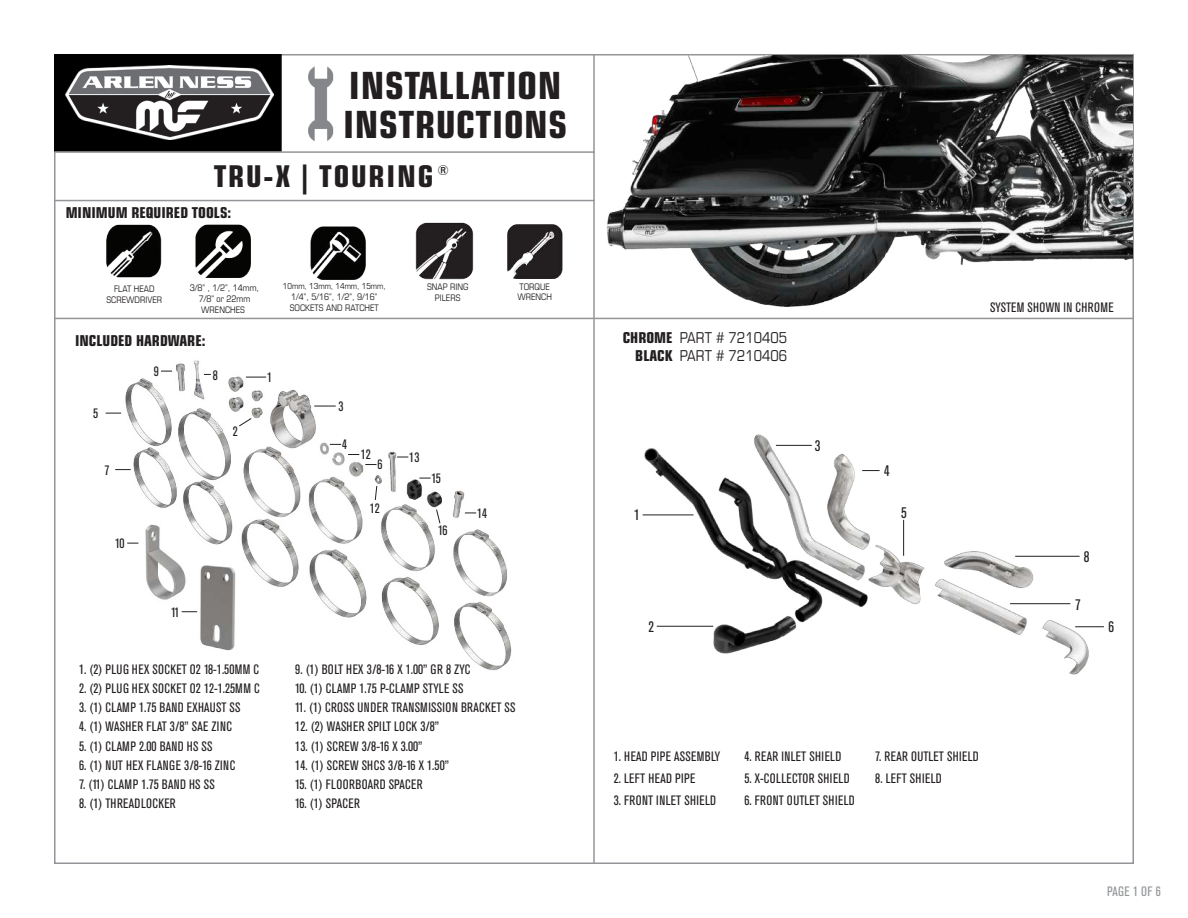
<style>
.page{position:relative;width:1188px;height:918px;background:#fff}
.page>*{position:absolute;margin:0;border:0;box-sizing:border-box;transform-origin:0 0}
.t1{font:700 condensed 37.5px/39px "Eurostile LT Std";letter-spacing:.02em;color:#231f20}
.t2{font:700 condensed 30px "Eurostile LT Std";letter-spacing:.06em;color:#231f20}
.t3{font:condensed 15.15px "Akzidenz Grotesk BE";color:#231f20}
.t4{font:700 condensed 15px/18px "Eurostile LT Std";color:#231f20;text-align:right}
.t5{font:condensed 15px/18px "Eurostile LT Std";color:#231f20}
.t6{font:13.8px "Akzidenz Grotesk BE";color:#231f20}
.t7{font:condensed 13.5px "Akzidenz Grotesk BE";letter-spacing:.02em;color:#231f20}
.t8{font:condensed 13.5px "Akzidenz Grotesk BE";letter-spacing:.03em;color:#939598}
.t9{font:condensed 9px/10.8px "Eurostile LT Std";color:#231f20;text-align:center}
.t10{font:condensed 8.25px "Eurostile LT Std";color:#231f20}
</style>
<div class="page">
<hr style="left:593px;top:54px;width:2px;height:810px;background:#939598">
<hr style="left:54px;top:151px;width:541px;height:2px;background:#939598">
<hr style="left:54px;top:200px;width:541px;height:1px;background:#939598">
<hr style="left:54px;top:318px;width:1080px;height:1px;background:#939598">
<img style="left:644px;top:434px;width:460px;height:241px">
<img style="left:596px;top:56px;width:536px;height:264px">
<img style="left:308px;top:66px;width:26px;height:75px">
<div style="left:54px;top:54px;width:228px;height:97px;background:#000001"></div>
<img style="left:66px;top:65px;width:207px;height:75px">
<img style="left:106px;top:224px;width:55px;height:54px">
<img style="left:196px;top:224px;width:55px;height:54px">
<img style="left:311px;top:226px;width:55px;height:53px">
<img style="left:416px;top:222px;width:57px;height:57px">
<img style="left:507px;top:224px;width:55px;height:55px">
<hr style="left:657px;top:626px;width:56px;height:1px;background:#231f20">
<hr style="left:1010px;top:603px;width:60px;height:1px;background:#231f20">
<svg style="left:1075px;top:626px;width:29px;height:1px"></svg>
<hr style="left:643px;top:514px;width:51px;height:1px;background:#231f20">
<svg style="left:862px;top:470px;width:18px;height:1px"></svg>
<hr style="left:776px;top:445px;width:36px;height:1px;background:#231f20">
<hr style="left:1015px;top:556px;width:65px;height:1px;background:#231f20">
<hr style="left:903px;top:520px;width:1px;height:36px;background:#231f20">
<img style="left:105px;top:360px;width:407px;height:311px">
<svg style="left:106px;top:413px;width:15px;height:1px"></svg>
<h1 class="t1" style="left:343px;top:66px;width:226px">INSTALLATION<br>INSTRUCTIONS</h1>
<h2 class="t2" style="left:214px;top:158px;width:221px">TRU-X | TOURING</h2>
<p class="t6" style="left:438px;top:162px;width:13px">®</p>
<p class="t4" style="left:66px;top:204px;width:167px">MINIMUM REQUIRED TOOLS:</p>
<p class="t9" style="left:106px;top:283px;width:57px">FLAT HEAD<br>SCREWDRIVER</p>
<p class="t9" style="left:190px;top:282px;width:71px">3/8” , 1/2”, 14mm,<br>7/8” or 22mm<br>WRENCHES</p>
<p class="t10" style="left:283px;top:281px;width:104px">10mm, 13mm, 14mm, 15mm,</p>
<p class="t9" style="left:290px;top:291px;width:91px;text-align:left">1/4”, 5/16”, 1/2”, 9/16”<br>SOCKETS AND RATCHET</p>
<p class="t4" style="left:75px;top:332px;width:132px">INCLUDED HARDWARE:</p>
<p class="t7" style="left:154px;top:364px;width:7px">9</p>
<p class="t7" style="left:213px;top:368px;width:7px">8</p>
<p class="t7" style="left:93px;top:406px;width:7px">5</p>
<p class="t7" style="left:105px;top:462px;width:7px">7</p>
<p class="t7" style="left:233px;top:423px;width:7px">2</p>
<p class="t7" style="left:115px;top:536px;width:11px">10</p>
<p class="t7" style="left:171px;top:605px;width:10px">11</p>
<p class="t7" style="left:267px;top:370px;width:7px">1</p>
<p class="t7" style="left:339px;top:399px;width:7px">3</p>
<p class="t7" style="left:342px;top:437px;width:7px">4</p>
<p class="t7" style="left:361px;top:447px;width:12px">12</p>
<p class="t7" style="left:377px;top:457px;width:7px">6</p>
<p class="t7" style="left:370px;top:500px;width:12px">12</p>
<p class="t9" style="left:427px;top:281px;width:43px">SNAP RING<br>PILERS</p>
<p class="t9" style="left:517px;top:281px;width:36px;text-align:left">TORQUE<br>WRENCH</p>
<p class="t7" style="left:409px;top:450px;width:12px">13</p>
<p class="t7" style="left:432px;top:471px;width:11px">15</p>
<p class="t7" style="left:438px;top:523px;width:11px">16</p>
<p class="t7" style="left:477px;top:505px;width:12px">14</p>
<p class="t7" style="left:79px;top:662px;width:182px">1. (2) PLUG HEX SOCKET O2 18-1.50MM C</p>
<p class="t7" style="left:79px;top:681px;width:182px">2. (2) PLUG HEX SOCKET O2 12-1.25MM C</p>
<p class="t7" style="left:79px;top:700px;width:163px">3. (1) CLAMP 1.75 BAND EXHAUST SS</p>
<p class="t7" style="left:79px;top:719px;width:155px">4. (1) WASHER FLAT 3/8” SAE ZINC</p>
<p class="t7" style="left:79px;top:738px;width:135px">5. (1) CLAMP 2.00 BAND HS SS</p>
<p class="t7" style="left:79px;top:758px;width:158px">6. (1) NUT HEX FLANGE 3/8-16 ZINC</p>
<p class="t7" style="left:79px;top:777px;width:137px">7. (11) CLAMP 1.75 BAND HS SS</p>
<p class="t7" style="left:79px;top:796px;width:98px">8. (1) THREADLOCKER</p>
<p class="t7" style="left:295px;top:662px;width:177px">9. (1) BOLT HEX 3/8-16 X 1.00” GR 8 ZYC</p>
<p class="t7" style="left:295px;top:681px;width:170px">10. (1) CLAMP 1.75 P-CLAMP STYLE SS</p>
<p class="t7" style="left:295px;top:700px;width:222px">11. (1) CROSS UNDER TRANSMISSION BRACKET SS</p>
<p class="t7" style="left:295px;top:719px;width:145px">12. (2) WASHER SPILT LOCK 3/8”</p>
<p class="t7" style="left:295px;top:738px;width:129px">13. (1) SCREW 3/8-16 X 3.00”</p>
<p class="t7" style="left:295px;top:758px;width:155px">14. (1) SCREW SHCS 3/8-16 X 1.50”</p>
<p class="t7" style="left:295px;top:777px;width:129px">15. (1) FLOORBOARD SPACER</p>
<p class="t7" style="left:295px;top:796px;width:66px">16. (1) SPACER</p>
<p class="t4" style="left:623px;top:328px;width:51px">CHROME<br>BLACK</p>
<p class="t5" style="left:680px;top:328px;width:109px">PART # 7210405<br>PART # 7210406</p>
<p class="t3" style="left:634px;top:507px;width:7px">1</p>
<p class="t3" style="left:815px;top:437px;width:7px">3</p>
<p class="t3" style="left:649px;top:618px;width:7px">2</p>
<p class="t3" style="left:884px;top:462px;width:7px">4</p>
<p class="t3" style="left:901px;top:504px;width:7px">5</p>
<p class="t7" style="left:990px;top:299px;width:126px">SYSTEM SHOWN IN CHROME</p>
<p class="t3" style="left:1084px;top:548px;width:7px">8</p>
<p class="t3" style="left:1075px;top:597px;width:7px">7</p>
<p class="t3" style="left:1108px;top:619px;width:7px">6</p>
<p class="t7" style="left:614px;top:749px;width:108px">1. HEAD PIPE ASSEMBLY</p>
<p class="t7" style="left:614px;top:771px;width:83px">2. LEFT HEAD PIPE</p>
<p class="t7" style="left:614px;top:793px;width:104px">3. FRONT INLET SHIELD</p>
<p class="t7" style="left:745px;top:749px;width:98px">4. REAR INLET SHIELD</p>
<p class="t7" style="left:745px;top:771px;width:107px">5. X-COLLECTOR SHIELD</p>
<p class="t7" style="left:745px;top:793px;width:112px">6. FRONT OUTLET SHIELD</p>
<p class="t7" style="left:875px;top:749px;width:105px">7. REAR OUTLET SHIELD</p>
<p class="t7" style="left:875px;top:771px;width:68px">8. LEFT SHIELD</p>
<p class="t8" style="left:1107px;top:884px;width:55px">PAGE 1 OF 6</p>
</div>
